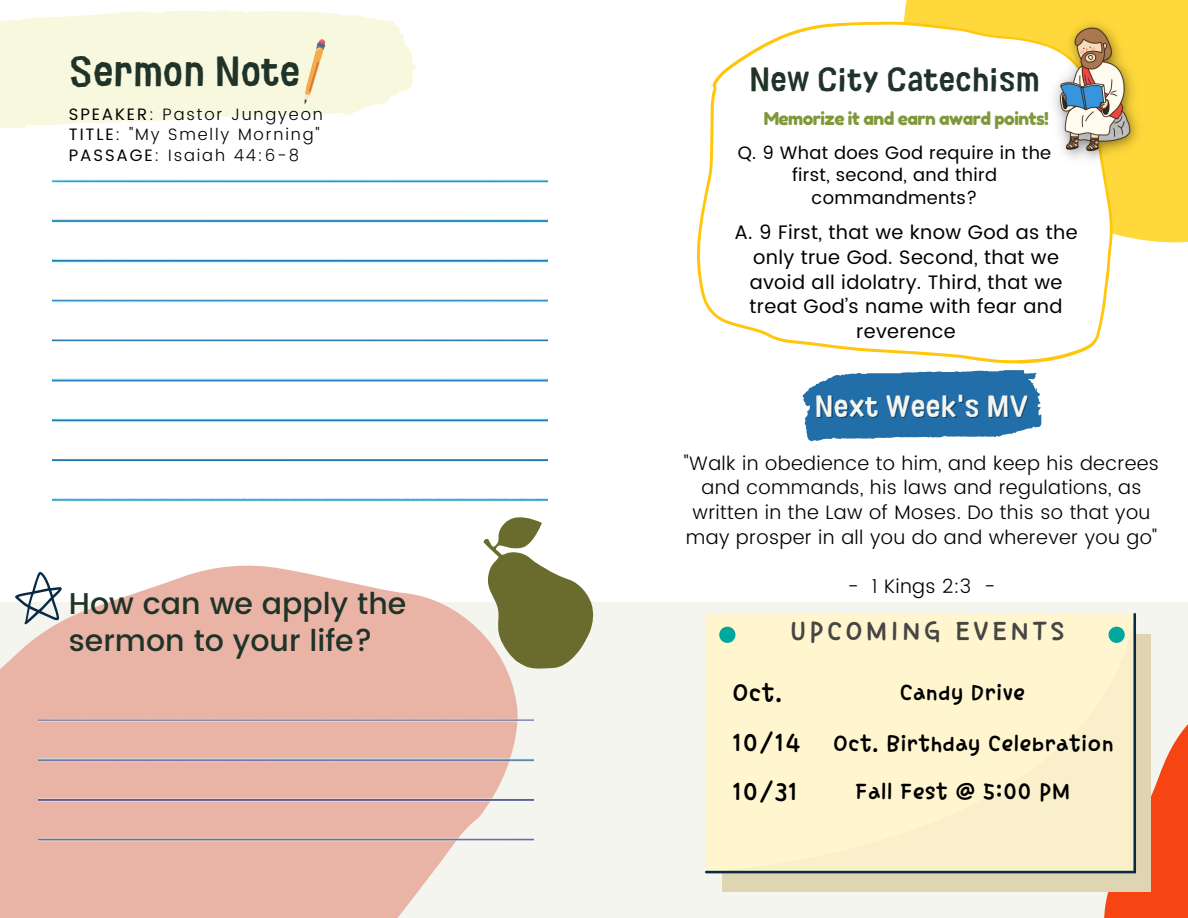
<style>
.page{position:relative;width:1188px;height:918px;background:#fff}
.page>*{position:absolute;margin:0;border:0;box-sizing:border-box;transform-origin:0 0}
.t1{font:34.5px "TT Sangsangongjakso R";color:#203329}
.t2{font:30.6px "TT Dalpangi R";letter-spacing:.115em;color:#464645}
.t3{font:500 30px/37.2px "Poppins";color:#203329}
.t4{font:28.5px "TT Dalpangi R";letter-spacing:.025em;color:#000}
.t5{font:27.75px "TT Sangsangongjakso R";color:#203329}
.t6{font:26.1px/48.6px "TT Dalpangi R";letter-spacing:.025em;color:#000}
.t7{font:25.05px "TT Sangsangongjakso R";color:#f5f5ef}
.t8{font:300 19.5px/24.8px "Poppins";letter-spacing:.02em;color:#000;text-align:center}
.t9{font:19.5px/24.8px "Poppins";letter-spacing:.02em;color:#000;text-align:center}
.t10{font:18px/22.5px "Poppins";letter-spacing:.02em;color:#000;text-align:center}
.t11{font:17.7px "Fredoka One";letter-spacing:-.03em;color:#7f9839}
.t12{font:300 16.5px/20.2px "Poppins";letter-spacing:.11em;color:#000}
.s1{font-weight:400}
.s2{font-size:28.5px}
</style>
<div class="page">
<div style="left:0;top:602px;width:1188px;height:316px;background:#f5f5ef"></div>
<svg style="left:0;top:418px;width:534px;height:500px;fill:#e9b4a6"></svg>
<svg style="left:1097px;top:661px;width:91px;height:257px"></svg>
<svg style="left:441px;top:528px;width:153px;height:158px"></svg>
<div style="left:875px;top:0;width:313px;height:243px;background:#ffd93b"></div>
<img style="left:53px;top:179px;width:495px;height:349px">
<svg style="left:0;top:10px;width:417px;height:118px;fill:#f8f8de"></svg>
<svg style="left:304px;top:38px;width:22px;height:66px"></svg>
<svg style="left:15px;top:572px;width:47px;height:52px"></svg>
<img style="left:38px;top:690px;width:495px;height:160px">
<svg style="left:696px;top:22px;width:417px;height:342px"></svg>
<img style="left:1046px;top:13px;width:100px;height:157px">
<svg style="left:802px;top:370px;width:240px;height:71px"></svg>
<div style="left:722px;top:634px;width:428px;height:257px;background:#e0d5b2"></div>
<div style="left:705px;top:613px;width:431px;height:260px;background:#fff6cf"></div>
<h1 class="t1" style="left:69px;top:54px;width:233px">Sermon Note</h1>
<p class="t12" style="left:69px;top:104px;width:256px"><span class="s1">SPEAKER</span>: Pastor Jungyeon<br><span class="s1">TITLE</span>: "My Smelly Morning"<br><span class="s1">PASSAGE</span>: Isaiah 44:6-8</p>
<h3 class="t3" style="left:69px;top:585px;width:339px">How can we apply the sermon to your life?</h3>
<h3 class="t5" style="left:749px;top:66px;width:292px">New City Catechism</h3>
<p class="t11" style="left:764px;top:108px;width:287px">Memorize it and earn award points!</p>
<p class="t10" style="left:738px;top:141px;width:315px">Q. 9 What does God require in the first, second, and third commandments?</p>
<p class="t9" style="left:734px;top:220px;width:345px">A. 9 First, that we know God as the only true God. Second, that we avoid all idolatry. Third, that we treat God’s name with fear and reverence</p>
<p class="t7" style="left:815px;top:394px;width:215px">Next Week's MV</p>
<p class="t8" style="left:684px;top:450px;width:477px">"Walk in obedience to him, and keep his decrees and commands, his laws and regulations, as written in the Law of Moses. Do this so that you may prosper in all you do and wherever you go"</p>
<p class="t8" style="left:847px;top:574px;width:150px">- 1 Kings 2:3 -</p>
<h2 class="t2" style="left:791px;top:616px;width:276px">UPCOMING EVENTS</h2>
<h3 class="t4" style="left:733px;top:678px;width:51px">Oct.</h3>
<h3 class="t6" style="left:900px;top:668px;width:126px">Candy Drive</h3>
<h3 class="t6" style="left:856px;top:719px;width:259px;text-indent:-123px"><span class="s2">10/14</span> Oct. Birthday Celebration<br>Fall Fest @ 5:00 PM</h3>
<h3 class="t4" style="left:733px;top:778px;width:67px">10/31</h3>
</div>
